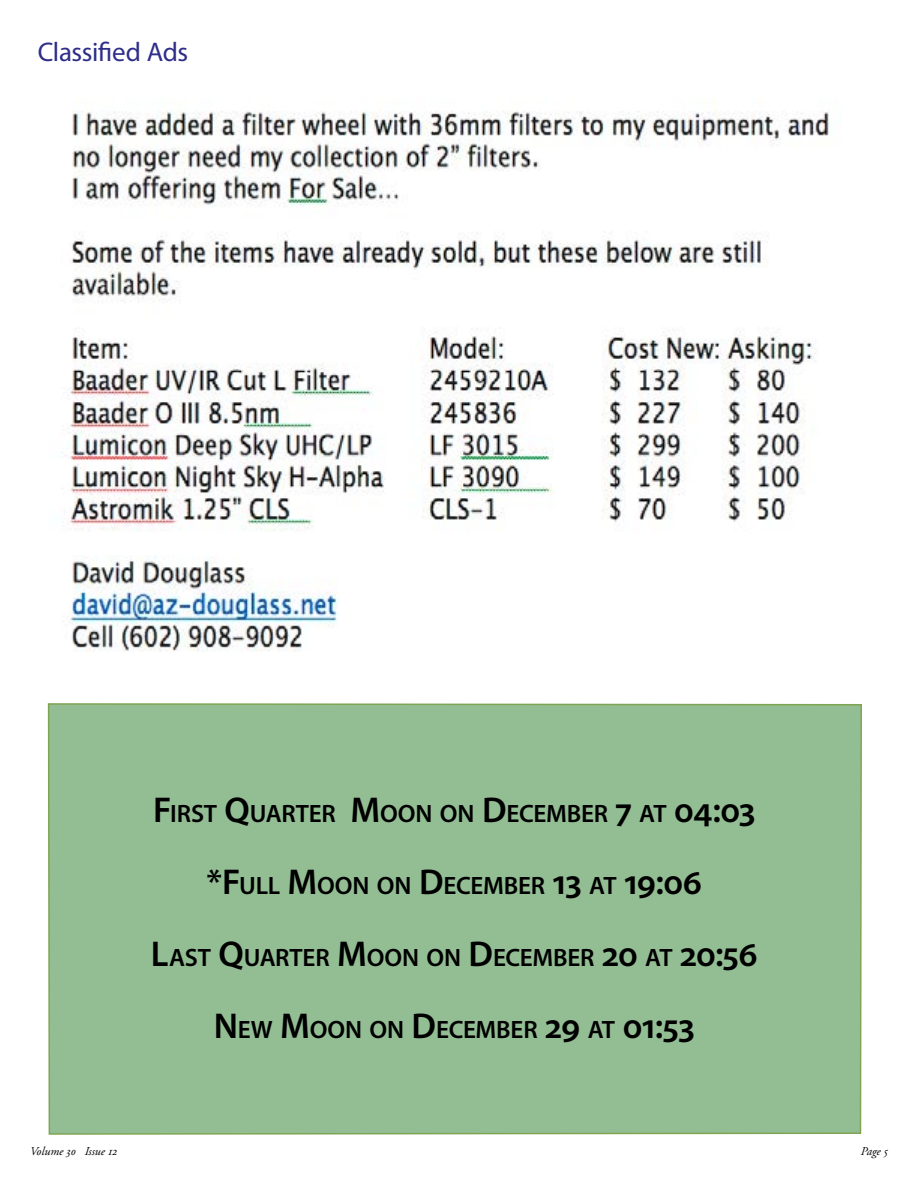
<style>
.page{position:relative;width:918px;height:1188px;background:#fff}
.page>*{position:absolute;margin:0;border:0;box-sizing:border-box;transform-origin:0 0}
.t1{font:27px "Myriad Pro";letter-spacing:-.015em;color:#2e2e8a}
.t2{font:600 25.2px "Myriad Pro";letter-spacing:-.005em;color:#000}
.t3{font:italic 12px "Adobe Garamond Pro";color:#000}
.s1{font-size:36px}
</style>
<div class="page">
<div style="left:47px;top:703px;width:815px;height:432px;background:#93be94"></div>
<img style="left:61px;top:100px;width:769px;height:552px">
<p class="t1" style="left:38px;top:36px;width:152px">Classified Ads</p>
<p class="t2" style="left:153px;top:798px;width:604px"><span class="s1">F</span>IRST <span class="s1">Q</span>UARTER <span class="s1">M</span>OON ON <span class="s1">D</span> ECEMBER <span class="s1">7</span> AT <span class="s1">04:03</span></p>
<p class="t2" style="left:206px;top:870px;width:497px"><span class="s1">*F</span>ULL <span class="s1">M</span>OON ON <span class="s1">D</span>ECEMBER <span class="s1">13</span> AT <span class="s1">19:06</span></p>
<p class="t2" style="left:151px;top:942px;width:608px"><span class="s1">L</span>AST <span class="s1">Q</span>UARTER <span class="s1">M</span>OON ON <span class="s1">D</span> ECEMBER <span class="s1">20</span> AT <span class="s1">20:56</span></p>
<p class="t2" style="left:214px;top:1014px;width:483px"><span class="s1">N</span> EW <span class="s1">M</span>OON ON <span class="s1">D</span>ECEMBER <span class="s1">29</span> AT <span class="s1">01:53</span></p>
<p class="t3" style="left:30px;top:1144px;width:89px">Volume 30 Issue 12</p>
<p class="t3" style="left:861px;top:1144px;width:29px">Page 5</p>
</div>
